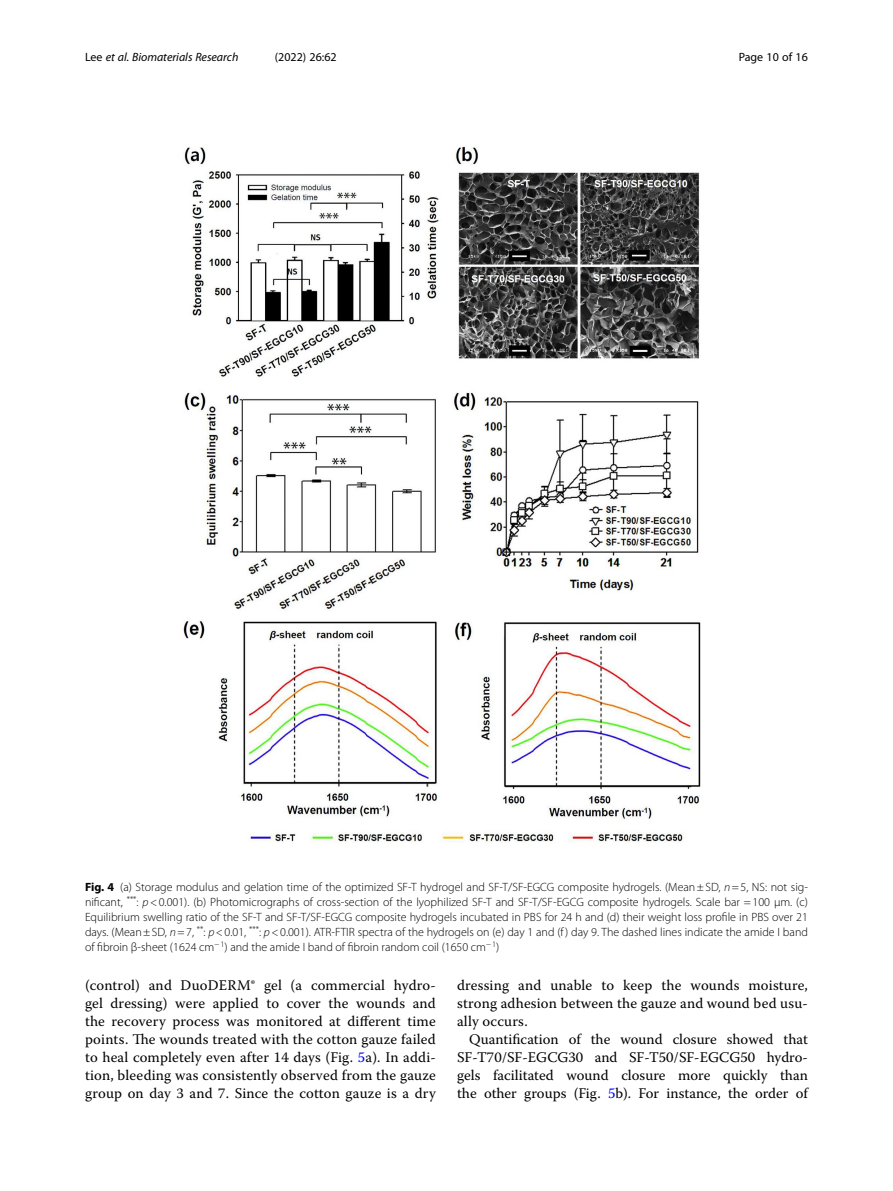
<style>
.page{position:relative;width:893px;height:1191px;background:#fff}
.page>*{position:absolute;margin:0;border:0;box-sizing:border-box;transform-origin:0 0}
.Body_Text{font:14.7px/18px "Warnock Pro";letter-spacing:.01em;color:#000;text-align:justify}
.Body_Text_Indent{font:14.7px/18px "Warnock Pro";color:#000;text-align:justify}
.Figure_Caption{font:300 12px/15px "Myriad Pro";color:#000;text-align:justify}
.t1{font:italic 12px "Myriad Pro";color:#000}
.t2{font:12px "Myriad Pro";color:#000}
.s1{font-style:normal}
.s2{font-weight:700}
.s3{font-style:italic}
.s4{color:#00f}
</style>
<div class="page">
<img style="left:183px;top:146px;width:518px;height:697px">
<p class="t1" style="left:85px;top:50px;width:155px"><span class="s1">Lee</span> et al. Biomaterials Research</p>
<p class="t2" style="left:275px;top:50px;width:63px">(2022) 26:62</p>
<p class="t2" style="left:739px;top:50px;width:71px">Page 10 of 16</p>
<p class="Figure_Caption" style="left:85px;top:880px;width:724px"><span class="s2">Fig. 4</span> (a) Storage modulus and gelation time of the optimized SF-T hydrogel and SF-T/SF-EGCG composite hydrogels. (Mean±SD, <span class="s3">n</span>=5, NS: not sig&shy;nificant, <sup>***</sup>: <span class="s3">p</span>&lt;0.001). (b) Photomicrographs of cross-section of the lyophilized SF-T and SF-T/SF-EGCG composite hydrogels. Scale bar =100 μm. (c)<br>Equilibrium swelling ratio of the SF-T and SF-T/SF-EGCG composite hydrogels incubated in PBS for 24 h and (d) their weight loss profile in PBS over 21 days. (Mean±SD, <span class="s3">n</span>=7, <sup>**</sup>: <span class="s3">p</span>&lt;0.01, <sup>***</sup>: <span class="s3">p</span>&lt;0.001). ATR-FTIR spectra of the hydrogels on (e) day 1 and (f ) day 9. The dashed lines indicate the amide I band of fibroin β-sheet (1624 cm<sup>−1</sup>) and the amide I band of fibroin random coil (1650 cm<sup>−1</sup>)</p>
<p class="Body_Text" style="left:85px;top:976px;width:352px">(control) and DuoDERM® gel (a commercial hydro&shy;gel dressing) were applied to cover the wounds and the recovery process was monitored at different time points. The wounds treated with the cotton gauze failed to heal completely even after 14 days (Fig. <span class="s4">5</span>a). In addi&shy;tion, bleeding was consistently observed from the gauze group on day 3 and 7. Since the cotton gauze is a dry</p>
<p class="Body_Text" style="left:457px;top:976px;width:352px">dressing and unable to keep the wounds moisture, strong adhesion between the gauze and wound bed usu&shy;ally occurs.</p>
<p class="Body_Text_Indent" style="left:457px;top:1030px;width:352px;text-indent:12px">Quantification of the wound closure showed that SF-T70/SF-EGCG30 and SF-T50/SF-EGCG50 hydro&shy;gels facilitated wound closure more quickly than the other groups (Fig. <span class="s4">5</span>b). For instance, the order of</p>
</div>
